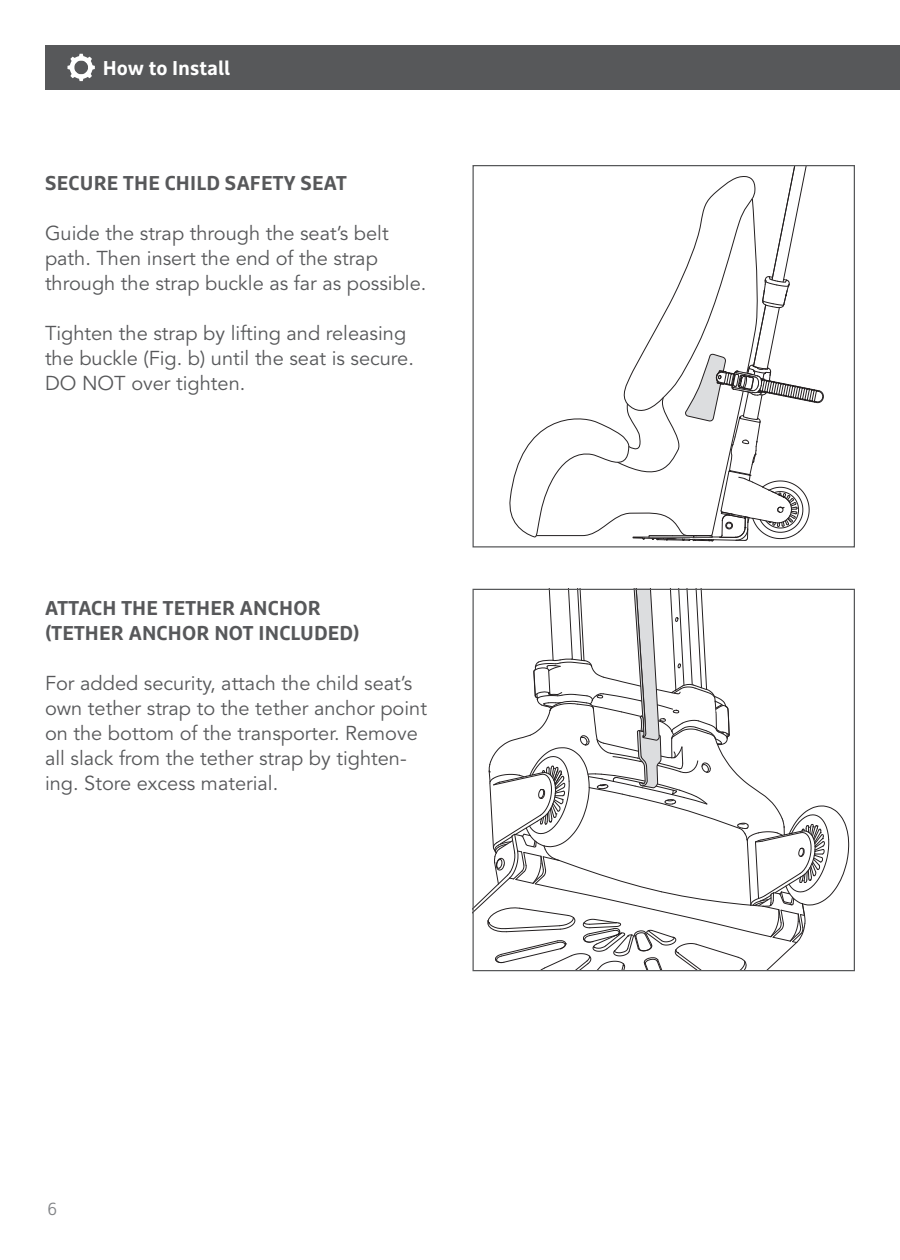
<style>
.page{position:relative;width:900px;height:1260px;background:#fff}
.page>*{position:absolute;margin:0;border:0;box-sizing:border-box;transform-origin:0 0}
.Content__Body_Text{font:20px/25px "Avenir";color:#57585a}
.Content__How_To_Use{font:700 20px/25px "Marselis OT";letter-spacing:.01em;color:#57585a}
.t1{font:700 20px "Marselis OT";color:#fff}
.Content__Body_Text-2{font:700 20px "Marselis OT";letter-spacing:.01em;color:#57585a}
.t2{font:300 17.5px "Marselis OT";color:#828487}
</style>
<div class="page">
<svg style="left:509px;top:167px;width:315px;height:375px"></svg>
<div style="left:472px;top:165px;width:383px;height:383px;border:1px solid #57585a"></div>
<svg style="left:474px;top:591px;width:376px;height:378px"></svg>
<div style="left:472px;top:589px;width:383px;height:382px;border:1px solid #57585a"></div>
<div style="left:45px;top:45px;width:855px;height:45px;background:#57585a"></div>
<svg style="left:67px;top:54px;width:28px;height:27px"></svg>
<p class="t1" style="left:103px;top:55px;width:133px">Included Parts</p>
<p class="t1" style="left:103px;top:55px;width:129px">How to Install</p>
<p class="Content__Body_Text-2" style="left:45px;top:170px;width:303px">SECURE THE CHILD SAFETY SEAT</p>
<p class="Content__Body_Text" style="left:45px;top:221px;width:383px">Guide the strap through the seat’s belt path. Then insert the end of the strap through the strap buckle as far as possible.</p>
<p class="Content__Body_Text" style="left:45px;top:321px;width:370px">Tighten the strap by lifting and releasing the buckle (Fig. b) until the seat is secure.<br>DO NOT over tighten.</p>
<p class="Content__How_To_Use" style="left:45px;top:595px;width:316px">ATTACH THE TETHER ANCHOR (TETHER ANCHOR NOT INCLUDED)</p>
<p class="Content__Body_Text" style="left:45px;top:671px;width:384px">For added security, attach the child seat’s own tether strap to the tether anchor point on the bottom of the transporter. Remove all slack from the tether strap by tighten&shy;ing. Store excess material.</p>
<p class="t2" style="left:48px;top:1198px;width:11px">6</p>
</div>
